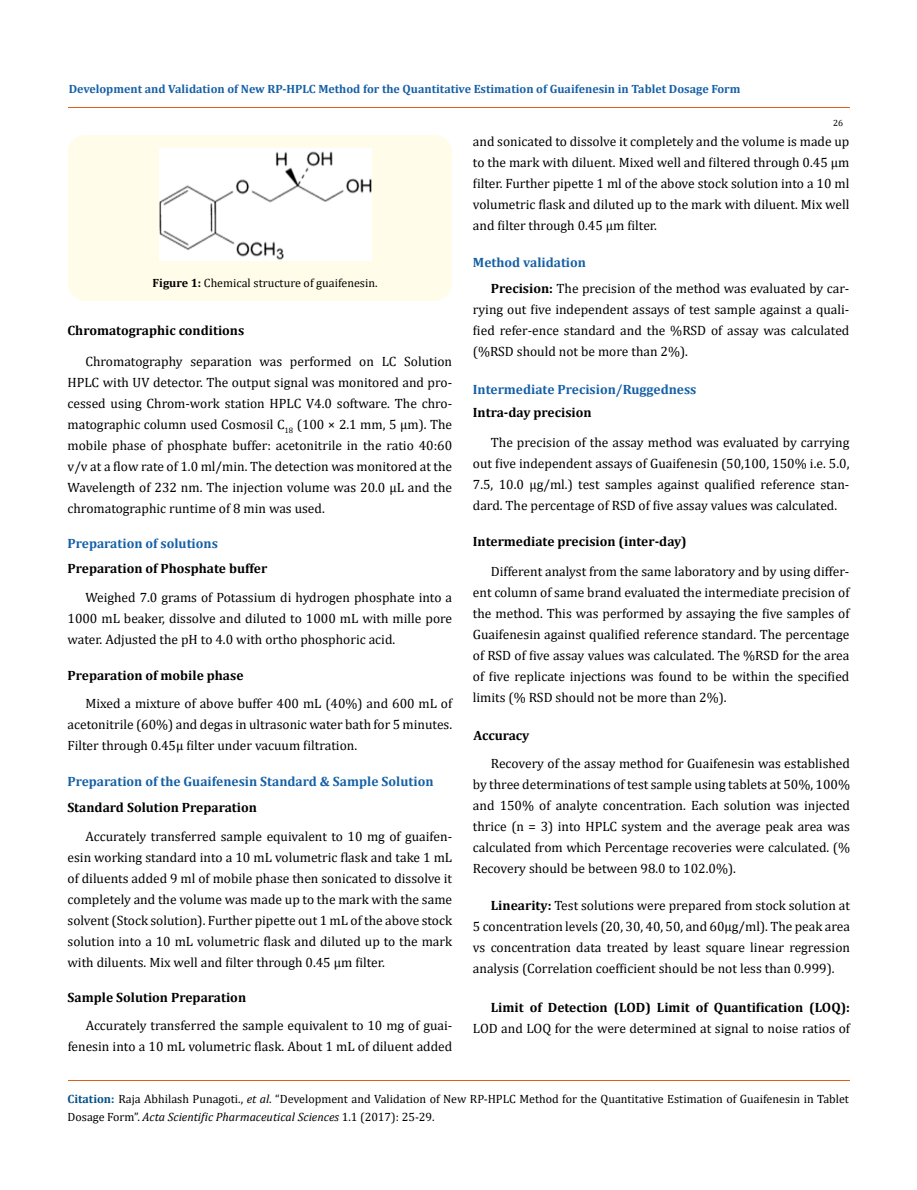
<style>
.page{position:relative;width:917px;height:1190px;background:#fff}
.page>*{position:absolute;margin:0;border:0;box-sizing:border-box;transform-origin:0 0}
.t1{font:13.5px/21px "Cambria";color:#000;text-align:justify}
.t2{font:700 13.5px "Cambria";color:#000}
.t3{font:700 13.5px "Cambria";color:#1560a6}
.t4{font:12px/18px "Cambria";color:#000}
.t5{font:700 12px "Cambria";color:#1560a6}
.t6{font:9px "Cambria";color:#000}
.s1{font-weight:700}
.s2{font-weight:700;color:#1560a6}
.s3{font-weight:700;color:#035089}
.s4{font-style:italic}
</style>
<div class="page">
<div style="left:68px;top:135px;width:384px;height:166px;background:#fffde9;border-radius:18px"></div>
<img style="left:159px;top:148px;width:213px;height:112px">
<hr style="left:68px;top:108px;width:781px;height:1px;background:#e05d1a">
<hr style="left:68px;top:1080px;width:781px;height:1px;background:#e05d1a">
<p class="t5" style="left:69px;top:81px;width:673px">Development and Validation of New RP-HPLC Method for the Quantitative Estimation of Guaifenesin in Tablet Dosage Form</p>
<p class="t6" style="left:833px;top:118px;width:11px">26</p>
<p class="t4" style="left:153px;top:274px;width:226px"><span class="s1">Figure 1:</span> Chemical structure of guaifenesin.</p>
<p class="t2" style="left:68px;top:321px;width:178px">Chromatographic conditions</p>
<p class="t1" style="left:68px;top:350px;width:386px;text-indent:18px">Chromatography separation was performed on LC Solution HPLC with UV detector. The output signal was monitored and pro&shy;cessed using Chrom-work station HPLC V4.0 software. The chro&shy;matographic column used Cosmosil C<sub>18</sub> (100 × 2.1 mm, 5 μm). The mobile phase of phosphate buffer: acetonitrile in the ratio 40:60 v/v at a flow rate of 1.0 ml/min. The detection was monitored at the Wavelength of 232 nm. The injection volume was 20.0 μL and the chromatographic runtime of 8 min was used.</p>
<p class="t3" style="left:68px;top:533px;width:152px">Preparation of solutions</p>
<p class="t2" style="left:68px;top:559px;width:201px">Preparation of Phosphate buffer</p>
<p class="t1" style="left:68px;top:586px;width:386px;text-indent:18px">Weighed 7.0 grams of Potassium di hydrogen phosphate into a 1000 mL beaker, dissolve and diluted to 1000 mL with mille pore water. Adjusted the pH to 4.0 with ortho phosphoric acid.</p>
<p class="t2" style="left:68px;top:665px;width:177px">Preparation of mobile phase</p>
<p class="t1" style="left:68px;top:693px;width:386px;text-indent:18px">Mixed a mixture of above buffer 400 mL (40%) and 600 mL of acetonitrile (60%) and degas in ultrasonic water bath for 5 minutes.<br>Filter through 0.45µ filter under vacuum filtration.</p>
<p class="t3" style="left:67px;top:772px;width:367px">Preparation of the Guaifenesin Standard &amp; Sample Solution</p>
<p class="t2" style="left:67px;top:798px;width:191px">Standard Solution Preparation</p>
<p class="t1" style="left:68px;top:825px;width:386px;text-indent:18px">Accurately transferred sample equivalent to 10 mg of guaifen&shy;esin working standard into a 10 mL volumetric flask and take 1 mL of diluents added 9 ml of mobile phase then sonicated to dissolve it completely and the volume was made up to the mark with the same solvent (Stock solution). Further pipette out 1 mL of the above stock solution into a 10 mL volumetric flask and diluted up to the mark with diluents. Mix well and filter through 0.45 µm filter.</p>
<p class="t2" style="left:68px;top:987px;width:180px">Sample Solution Preparation</p>
<p class="t1" style="left:68px;top:1015px;width:386px;text-align:right">Accurately transferred the sample equivalent to 10 mg of guai&shy;fenesin into a 10 mL volumetric flask. About 1 mL of diluent added</p>
<p class="t1" style="left:473px;top:130px;width:378px">and sonicated to dissolve it completely and the volume is made up to the mark with diluent. Mixed well and filtered through 0.45 µm filter. Further pipette 1 ml of the above stock solution into a 10 ml volumetric flask and diluted up to the mark with diluent. Mix well and filter through 0.45 µm filter.</p>
<p class="t1" style="left:491px;top:249px;width:360px;line-height:26.2px;text-indent:-18px"><span class="s2">Method validation<br></span><span class="s1">Precision:</span> The precision of the method was evaluated by car-</p>
<p class="t1" style="left:473px;top:299px;width:378px">rying out five independent assays of test sample against a quali&shy;fied refer-ence standard and the %RSD of assay was calculated (%RSD should not be more than 2%).</p>
<p class="t3" style="left:473px;top:379px;width:225px">Intermediate Precision/Ruggedness</p>
<p class="t2" style="left:473px;top:403px;width:120px">Intra-day precision</p>
<p class="t1" style="left:473px;top:432px;width:378px;text-indent:18px">The precision of the assay method was evaluated by carrying out five independent assays of Guaifenesin (50,100, 150% i.e. 5.0, 7.5, 10.0 μg/ml.) test samples against qualified reference stan&shy;dard. The percentage of RSD of five assay values was calculated.</p>
<p class="t2" style="left:473px;top:532px;width:215px">Intermediate precision (inter-day)</p>
<p class="t1" style="left:473px;top:561px;width:378px;text-indent:18px">Different analyst from the same laboratory and by using differ&shy;ent column of same brand evaluated the intermediate precision of the method. This was performed by assaying the five samples of Guaifenesin against qualified reference standard. The percentage of RSD of five assay values was calculated. The %RSD for the area of five replicate injections was found to be within the specified limits (% RSD should not be more than 2%).</p>
<p class="t2" style="left:473px;top:725px;width:57px">Accuracy</p>
<p class="t1" style="left:473px;top:753px;width:378px;text-indent:18px">Recovery of the assay method for Guaifenesin was established by three determinations of test sample using tablets at 50%, 100% and 150% of analyte concentration. Each solution was injected thrice (n = 3) into HPLC system and the average peak area was calculated from which Percentage recoveries were calculated. (% Recovery should be between 98.0 to 102.0%).</p>
<p class="t1" style="left:473px;top:895px;width:378px;text-indent:18px"><span class="s1">Linearity:</span> Test solutions were prepared from stock solution at 5 concentration levels (20, 30, 40, 50, and 60µg/ml). The peak area vs concentration data treated by least square linear regression analysis (Correlation coefficient should be not less than 0.999).</p>
<p class="t2" style="left:491px;top:997px;width:360px">Limit of Detection (LOD) Limit of Quantification (LOQ):</p>
<p class="t1" style="left:473px;top:1017px;width:378px">LOD and LOQ for the were determined at signal to noise ratios of</p>
<p class="t4" style="left:67px;top:1089px;width:783px"><span class="s3">Citation:</span> Raja Abhilash Punagoti., <span class="s4">et al</span>. “Development and Validation of New RP-HPLC Method for the Quantitative Estimation of Guaifenesin in Tablet<br>Dosage Form”. <span class="s4">Acta Scientific Pharmaceutical Sciences</span> 1.1 (2017): 25-29.</p>
</div>
